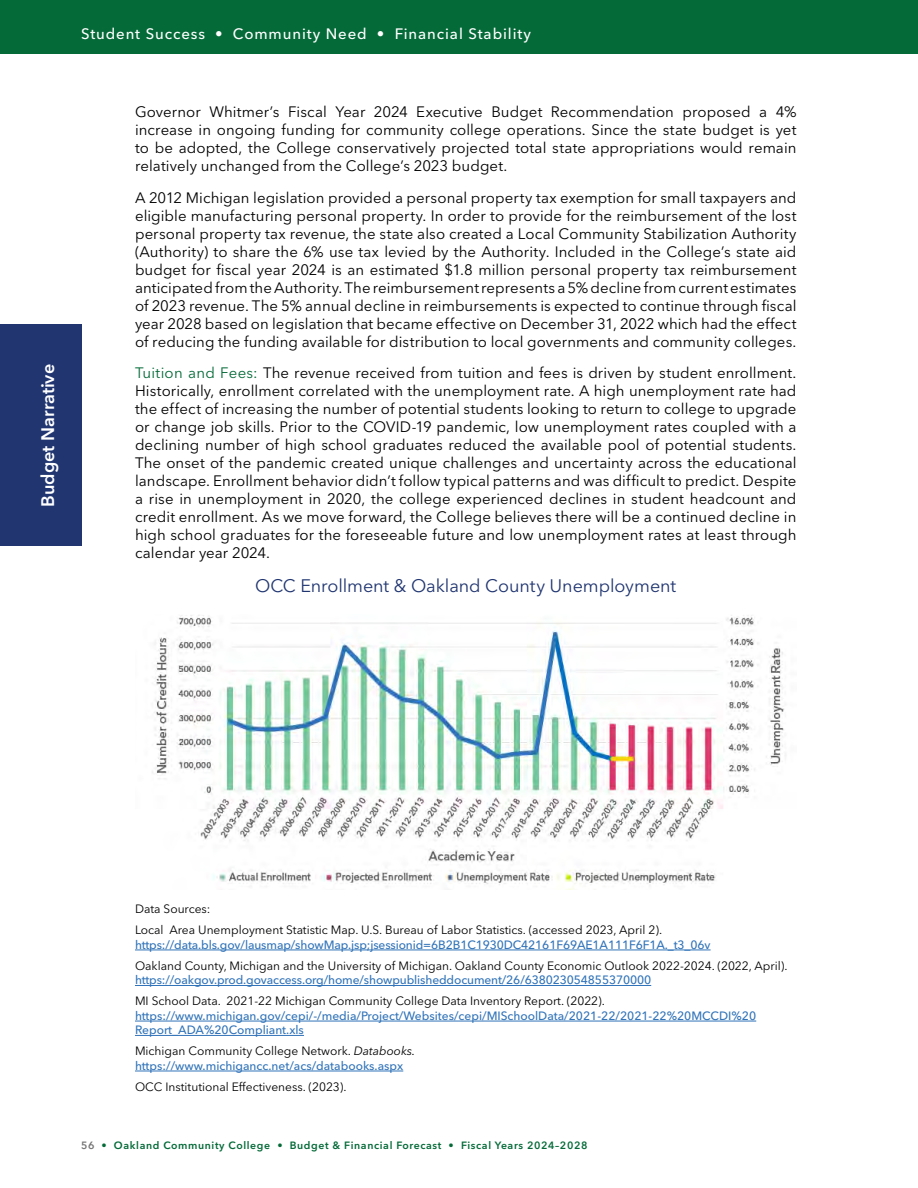
<style>
.page{position:relative;width:918px;height:1188px;background:#fff}
.page>*{position:absolute;margin:0;border:0;box-sizing:border-box;transform-origin:0 0}
.Table_Chart_Header_2{font:18px "Avenir Next LT Pro";letter-spacing:-.005em;color:#213671}
.t1{font:600 18px "Avenir Next LT Pro";color:#fff}
.Body_2023{font:15px/18px "Avenir Next LT Pro";letter-spacing:.005em;color:#000;text-align:justify}
.t2{font:500 15px "Avenir Next LT Pro";letter-spacing:.06em;color:#fff}
.Sources{font:500 12px/14.4px "Avenir Next LT Pro";color:#3274b9}
.Sources-2{font:12px/14.4px "Avenir Next LT Pro";color:#000}
.t3{font:600 10.5px "Avenir Next LT Pro";letter-spacing:.06em;color:#046a38}
.s1{color:#046a38}
.s2{font-weight:400;color:#000}
.s3{font-weight:500;color:#3274b9}
.s4{font-weight:400;font-style:italic;color:#000}
.s5{color:#757474}
</style>
<div class="page">
<div style="left:0;top:0;width:918px;height:54px;background:#046a38"></div>
<div style="left:0;top:325px;width:82px;height:221px;background:#213671"></div>
<hr style="left:135px;top:950px;width:576px;height:1px;background:#3274b9">
<hr style="left:135px;top:985px;width:516px;height:1px;background:#3274b9">
<hr style="left:135px;top:1021px;width:621px;height:1px;background:#3274b9">
<hr style="left:135px;top:1035px;width:169px;height:1px;background:#3274b9">
<hr style="left:135px;top:1071px;width:268px;height:1px;background:#3274b9">
<img style="left:152px;top:615px;width:634px;height:275px">
<p class="t2" style="left:81px;top:25px;width:451px">Student Success • Community Need • Financial Stability</p>
<p class="t1" style="left:37px;top:507px;width:144px;rotate:-90deg">Budget Narrative</p>
<p class="Body_2023" style="left:135px;top:103px;width:663px">Governor Whitmer’s Fiscal Year 2024 Executive Budget Recommendation proposed a 4% increase in ongoing funding for community college operations. Since the state budget is yet to be adopted, the College conservatively projected total state appropriations would remain relatively unchanged from the College’s 2023 budget.</p>
<p class="Body_2023" style="left:135px;top:188px;width:663px">A 2012 Michigan legislation provided a personal property tax exemption for small taxpayers and eligible manufacturing personal property. In order to provide for the reimbursement of the lost personal property tax revenue, the state also created a Local Community Stabilization Authority (Authority) to share the 6% use tax levied by the Authority. Included in the College’s state aid budget for fiscal year 2024 is an estimated $1.8 million personal property tax reimbursement anticipated from the Authority. The reimbursement represents a 5% decline from current estimates of 2023 revenue. The 5% annual decline in reimbursements is expected to continue through fiscal year 2028 based on legislation that became effective on December 31, 2022 which had the effect of reducing the funding available for distribution to local governments and community colleges.</p>
<p class="Body_2023" style="left:135px;top:364px;width:663px"><span class="s1">Tuition and Fees:</span> The revenue received from tuition and fees is driven by student enrollment.<br>Historically, enrollment correlated with the unemployment rate. A high unemployment rate had the effect of increasing the number of potential students looking to return to college to upgrade or change job skills. Prior to the COVID-19 pandemic, low unemployment rates coupled with a declining number of high school graduates reduced the available pool of potential students.<br>The onset of the pandemic created unique challenges and uncertainty across the educational landscape. Enrollment behavior didn’t follow typical patterns and was difficult to predict. Despite a rise in unemployment in 2020, the college experienced declines in student headcount and credit enrollment. As we move forward, the College believes there will be a continued decline in high school graduates for the foreseeable future and low unemployment rates at least through calendar year 2024.</p>
<p class="Table_Chart_Header_2" style="left:255px;top:575px;width:423px">OCC Enrollment &amp; Oakland County Unemployment</p>
<p class="Sources-2" style="left:135px;top:902px;width:77px">Data Sources:</p>
<p class="Sources" style="left:135px;top:923px;width:577px"><span class="s2">Local Area Unemployment Statistic Map. U.S. Bureau of Labor Statistics. (accessed 2023, April 2). </span>https://data.bls.gov/lausmap/showMap.jsp;jsessionid=6B2B1C1930DC42161F69AE1A111F6F1A._t3_06v</p>
<p class="Sources-2" style="left:135px;top:959px;width:654px">Oakland County, Michigan and the University of Michigan. Oakland County Economic Outlook 2022-2024. (2022, April). <span class="s3">https://oakgov.prod.govaccess.org/home/showpublisheddocument/26/638023054855370000</span></p>
<p class="Sources" style="left:135px;top:994px;width:623px"><span class="s2">MI School Data. 2021-22 Michigan Community College Data Inventory Report. (2022). </span>https://www.michigan.gov/cepi/-/media/Project/Websites/cepi/MISchoolData/2021-22/2021-22%20MCCDI%20<br>Report_ADA%20Compliant.xls</p>
<p class="Sources" style="left:135px;top:1044px;width:282px"><span class="s2">Michigan Community College Network.</span> <span class="s4">Databooks. </span>https://www.michigancc.net/acs/databooks.aspx</p>
<p class="Sources-2" style="left:135px;top:1080px;width:213px">OCC Institutional Effectiveness. (2023).</p>
<p class="t3" style="left:81px;top:1139px;width:508px"><span class="s5">56</span> • Oakland Community College • Budget &amp; Financial Forecast • Fiscal Years 2024–2028</p>
</div>
